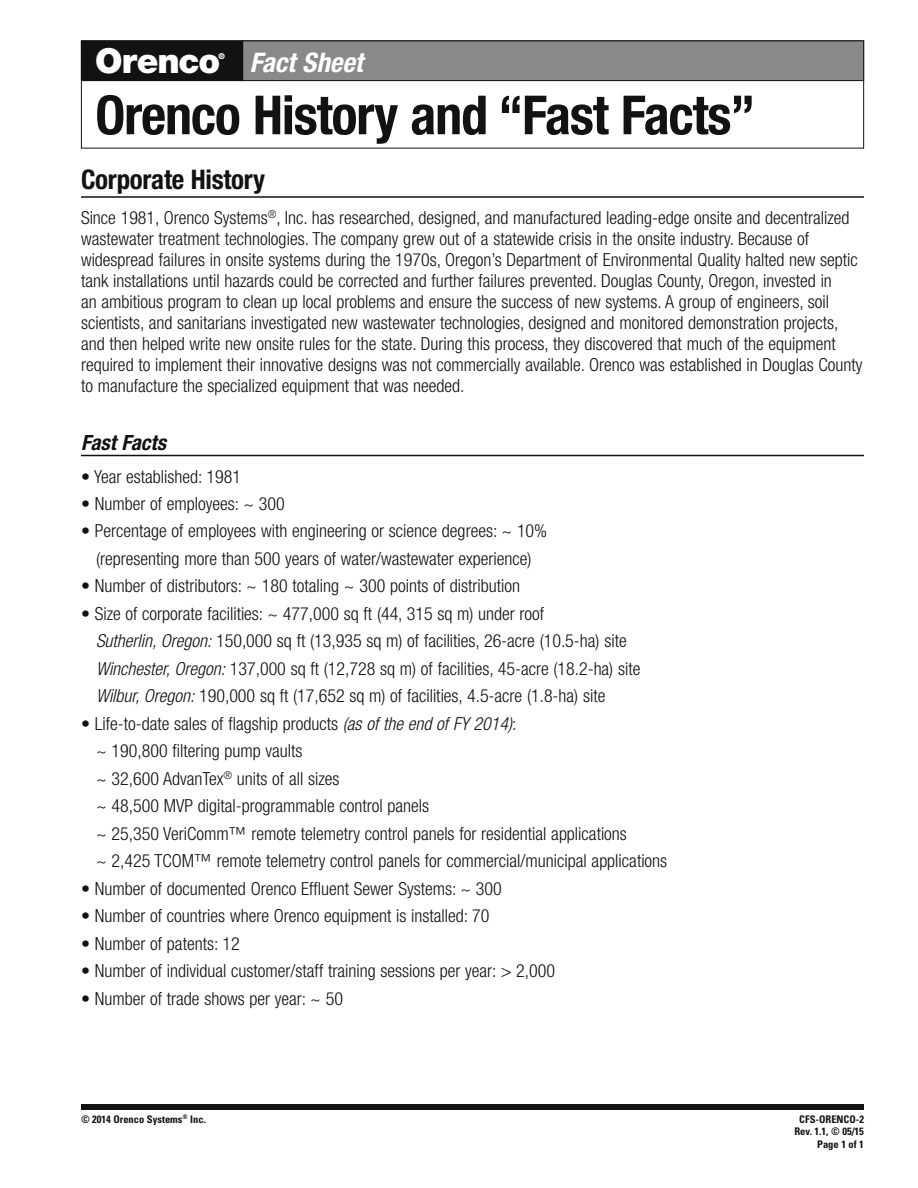
<style>
.page{position:relative;width:918px;height:1188px;background:#fff}
.page>*{position:absolute;margin:0;border:0;box-sizing:border-box;transform-origin:0 0}
.t1{font:700 condensed 54px "Helvetica Neue";letter-spacing:-.02em;color:#121212}
.t2{font:900 34.5px "Helvetica Neue";letter-spacing:-.03em;color:#fff}
.t3{font:700 condensed 27px "Helvetica Neue";letter-spacing:-.01em;color:#121212}
.t4{font:italic 700 condensed 27px "Helvetica Neue";color:#fff}
.t5{font:italic 700 condensed 21px "Helvetica Neue";color:#121212}
.t6{font:300 condensed 18px/27.5px "Helvetica Neue";color:#121212}
.t7{font:700 condensed 10.5px/12.6px "Univers";color:#121212;text-align:right}
.t8{font:900 8.1px "Helvetica Neue";color:#fff}
.s1{font-style:italic}
</style>
<div class="page">
<div style="left:81px;top:1104px;width:783px;height:6px;background:#121212"></div>
<hr style="left:81px;top:196px;width:783px;height:2px;background:#121212">
<hr style="left:81px;top:455px;width:783px;height:1px;background:#121212">
<div style="left:243px;top:41px;width:621px;height:40px;background:#888a8a"></div>
<div style="left:242px;top:40px;width:622px;height:41px;border:1px solid #121212"></div>
<div style="left:81px;top:41px;width:162px;height:40px;background:#121212"></div>
<div style="left:81px;top:40px;width:162px;height:41px;border:1px solid #121212"></div>
<h2 class="t2" style="left:95px;top:41px;width:126px">Orenco</h2>
<p class="t8" style="left:218px;top:51px;width:8px">®</p>
<h3 class="t4" style="left:250px;top:46px;width:115px">Fact Sheet</h3>
<h1 class="t1" style="left:95px;top:82px;width:662px">Orenco History and “Fast Facts”</h1>
<h3 class="t3" style="left:81px;top:164px;width:186px">Corporate History</h3>
<p class="t6" style="left:81px;top:207px;width:783px;line-height:21px">Since 1981, Orenco Systems<sup>®</sup>, Inc. has researched, designed, and manufactured leading-edge onsite and decentralized wastewater treatment technologies. The company grew out of a statewide crisis in the onsite industry. Because of widespread failures in onsite systems during the 1970s, Oregon’s Department of Environmental Quality halted new septic tank installations until hazards could be corrected and further failures prevented. Douglas County, Oregon, invested in<br>an ambitious program to clean up local problems and ensure the success of new systems. A group of engineers, soil scientists, and sanitarians investigated new wastewater technologies, designed and monitored demonstration projects, and then helped write new onsite rules for the state. During this process, they discovered that much of the equipment required to implement their innovative designs was not commercially available. Orenco was established in Douglas County to manufacture the specialized equipment that was needed.</p>
<p class="t5" style="left:81px;top:430px;width:87px">Fast Facts</p>
<p class="t6" style="left:81px;top:462px;width:162px">• Year established: 1981</p>
<p class="t6" style="left:81px;top:490px;width:205px">• Number of employees: ~ 300</p>
<p class="t6" style="left:81px;top:517px;width:468px;text-align:center">• Percentage of employees with engineering or science degrees: ~ 10% (representing more than 500 years of water/wastewater experience)</p>
<p class="t6" style="left:81px;top:572px;width:441px">• Number of distributors: ~ 180 totaling ~ 300 points of distribution</p>
<p class="t6" style="left:96px;top:600px;width:546px;text-indent:-15px">• Size of corporate facilities: ~ 477,000 sq ft (44, 315 sq m) under roof<br><span class="s1">Sutherlin, Oregon:</span> 150,000 sq ft (13,935 sq m) of facilities, 26-acre (10.5-ha) site <span class="s1">Winchester, Oregon:</span> 137,000 sq ft (12,728 sq m) of facilities, 45-acre (18.2-ha) site <span class="s1">Wilbur, Oregon:</span> 190,000 sq ft (17,652 sq m) of facilities, 4.5-acre (1.8-ha) site</p>
<p class="t6" style="left:96px;top:710px;width:573px;text-indent:-15px">• Life-to-date sales of flagship products <span class="s1">(as of the end of FY 2014)</span>:<br>~ 190,800 filtering pump vaults<br>~ 32,600 AdvanTex<sup>®</sup> units of all sizes<br>~ 48,500 MVP digital-programmable control panels<br>~ 25,350 VeriComm™ remote telemetry control panels for residential applications<br>~ 2,425 TCOM™ remote telemetry control panels for commercial/municipal applications</p>
<p class="t6" style="left:81px;top:874px;width:422px">• Number of documented Orenco Effluent Sewer Systems: ~ 300</p>
<p class="t6" style="left:81px;top:902px;width:410px">• Number of countries where Orenco equipment is installed: 70</p>
<p class="t6" style="left:81px;top:929px;width:160px">• Number of patents: 12</p>
<p class="t6" style="left:81px;top:957px;width:476px">• Number of individual customer/staff training sessions per year: &gt; 2,000</p>
<p class="t6" style="left:81px;top:984px;width:264px">• Number of trade shows per year: ~ 50</p>
<p class="t7" style="left:81px;top:1112px;width:127px">© 2014 Orenco Systems<sup>®</sup> Inc.</p>
<p class="t7" style="left:794px;top:1112px;width:71px">CFS-ORENCO-2<br>Rev. 1.1, © 05/15<br>Page 1 of 1</p>
</div>
